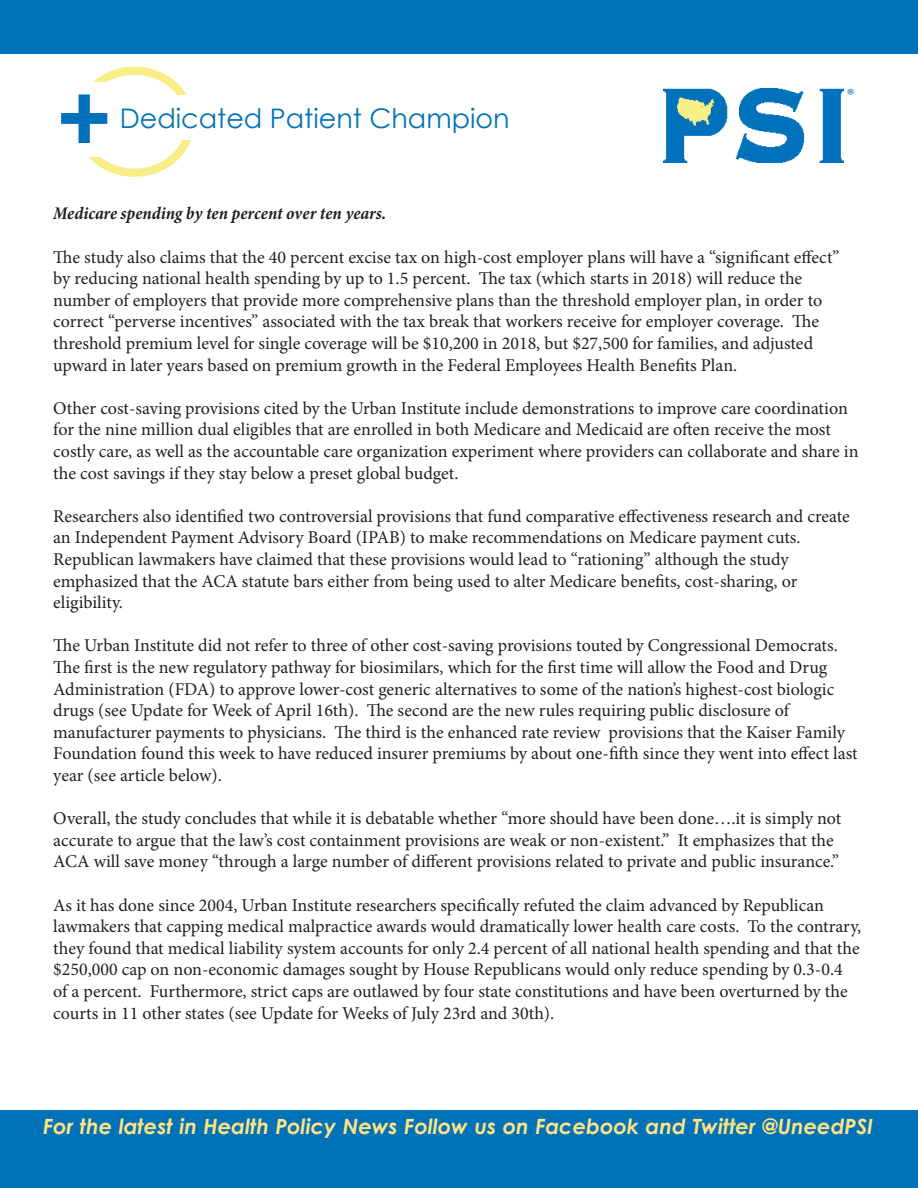
<style>
.page{position:relative;width:918px;height:1188px;background:#fff}
.page>*{position:absolute;margin:0;border:0;box-sizing:border-box;transform-origin:0 0}
.t1{font:27px "Century Gothic";color:#0072b8}
.t2{font:italic 700 21px "Century Gothic";color:#ffe384}
.t3{font:700 21px "Adobe Garamond Pro";color:#0073bc}
.t4{font:18px/21.6px "Minion Pro";color:#231f20}
.t5{font:italic 700 condensed 18px "Minion Pro";letter-spacing:-.005em;color:#231f20}
</style>
<div class="page">
<div style="left:0;top:1111px;width:918px;height:77px;background:#0072b8"></div>
<div style="left:75px;top:67px;width:119px;height:110px;border:8px solid #f8ee87;border-radius:50%"></div>
<div style="left:120px;top:95px;width:434px;height:45px;background:#fff"></div>
<div style="left:23px;top:82px;width:89px;height:75px;background:#fff"></div>
<svg style="left:61px;top:94px;width:46px;height:49px"></svg>
<div style="left:0;top:0;width:918px;height:54px;background:#0072b8"></div>
<img style="left:663px;top:89px;width:180px;height:73px">
<p class="t1" style="left:120px;top:99px;width:391px">Dedicated Patient Champion</p>
<p class="t3" style="left:847px;top:84px;width:9px">®</p>
<p class="t5" style="left:53px;top:201px;width:335px">Medicare spending by ten percent over ten years.</p>
<p class="t4" style="left:53px;top:246px;width:787px">The study also claims that the 40 percent excise tax on high-cost employer plans will have a “significant effect”</p>
<p class="t4" style="left:53px;top:268px;width:751px">by reducing national health spending by up to 1.5 percent. The tax (which starts in 2018) will reduce the</p>
<p class="t4" style="left:53px;top:289px;width:770px">number of employers that provide more comprehensive plans than the threshold employer plan, in order to</p>
<p class="t4" style="left:53px;top:311px;width:767px">correct “perverse incentives” associated with the tax break that workers receive for employer coverage. The threshold premium level for single coverage will be $10,200 in 2018, but $27,500 for families, and adjusted</p>
<p class="t4" style="left:53px;top:354px;width:686px">upward in later years based on premium growth in the Federal Employees Health Benefits Plan.</p>
<p class="t4" style="left:53px;top:397px;width:807px">Other cost-saving provisions cited by the Urban Institute include demonstrations to improve care coordination for the nine million dual eligibles that are enrolled in both Medicare and Medicaid are often receive the most costly care, as well as the accountable care organization experiment where providers can collaborate and share in the cost savings if they stay below a preset global budget.</p>
<p class="t4" style="left:53px;top:505px;width:798px">Researchers also identified two controversial provisions that fund comparative effectiveness research and create an Independent Payment Advisory Board (IPAB) to make recommendations on Medicare payment cuts.</p>
<p class="t4" style="left:53px;top:548px;width:737px">Republican lawmakers have claimed that these provisions would lead to “rationing” although the study</p>
<p class="t4" style="left:53px;top:570px;width:746px">emphasized that the ACA statute bars either from being used to alter Medicare benefits, cost-sharing, or</p>
<p class="t4" style="left:53px;top:592px;width:71px">eligibility.</p>
<p class="t4" style="left:53px;top:635px;width:786px">The Urban Institute did not refer to three of other cost-saving provisions touted by Congressional Democrats.<br>The first is the new regulatory pathway for biosimilars, which for the first time will allow the Food and Drug</p>
<p class="t4" style="left:53px;top:678px;width:783px">Administration (FDA) to approve lower-cost generic alternatives to some of the nation’s highest-cost biologic drugs (see Update for Week of April 16th). The second are the new rules requiring public disclosure of</p>
<p class="t4" style="left:53px;top:721px;width:806px">manufacturer payments to physicians. The third is the enhanced rate review provisions that the Kaiser Family<br>Foundation found this week to have reduced insurer premiums by about one-fifth since they went into effect last year (see article below).</p>
<p class="t4" style="left:53px;top:808px;width:790px">Overall, the study concludes that while it is debatable whether “more should have been done….it is simply not accurate to argue that the law’s cost containment provisions are weak or non-existent.” It emphasizes that the<br>ACA will save money “through a large number of different provisions related to private and public insurance.”</p>
<p class="t4" style="left:53px;top:894px;width:810px">As it has done since 2004, Urban Institute researchers specifically refuted the claim advanced by Republican lawmakers that capping medical malpractice awards would dramatically lower health care costs. To the contrary, they found that medical liability system accounts for only 2.4 percent of all national health spending and that the $250,000 cap on non-economic damages sought by House Republicans would only reduce spending by 0.3-0.4 of a percent. Furthermore, strict caps are outlawed by four state constitutions and have been overturned by the courts in 11 other states (see Update for Weeks of July 23rd and 30th).</p>
<p class="t2" style="left:43px;top:1111px;width:831px">For the latest in Health Policy News Follow us on Facebook and Twitter @UneedPSI</p>
</div>
